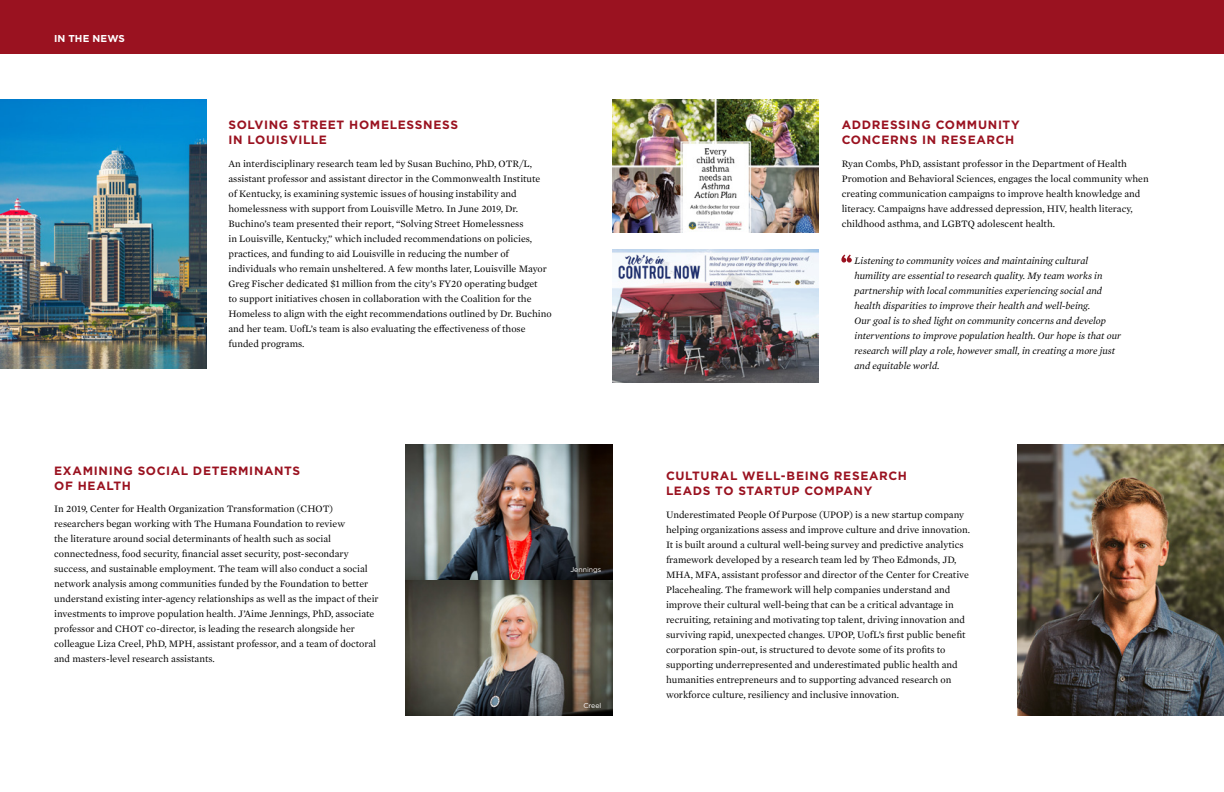
<style>
.page{position:relative;width:1224px;height:792px;background:#fff}
.page>*{position:absolute;margin:0;border:0;box-sizing:border-box;transform-origin:0 0}
.t1{font:700 12px/15px "Gotham";letter-spacing:.055em;color:#9a1220}
.t2{font:10px/15px "Mercury Text G1";color:#000}
.t3{font:italic 10px/15px "Mercury Text G1";color:#000}
.t4{font:700 10px "Gotham";letter-spacing:.015em;color:#fff}
.t5{font:7px "Gotham";color:#fff}
</style>
<div class="page">
<img style="left:405px;top:444px;width:207px;height:136px">
<img style="left:405px;top:580px;width:207px;height:136px">
<div style="left:0;top:0;width:1224px;height:54px;background:#9a1220"></div>
<img style="left:0;top:99px;width:207px;height:270px">
<img style="left:612px;top:249px;width:207px;height:134px">
<img style="left:612px;top:99px;width:207px;height:134px">
<svg style="left:841px;top:255px;width:11px;height:8px"></svg>
<img style="left:1017px;top:444px;width:207px;height:272px">
<p class="t4" style="left:54px;top:32px;width:72px">IN THE NEWS</p>
<p class="t1" style="left:228px;top:118px;width:231px">SOLVING STREET HOMELESSNESS<br>IN LOUISVILLE</p>
<p class="t2" style="left:228px;top:156px;width:325px">An interdisciplinary research team led by Susan Buchino, PhD, OTR/L, assistant professor and assistant director in the Commonwealth Institute of Kentucky, is examining systemic issues of housing instability and homelessness with support from Louisville Metro. In June 2019, Dr.<br>Buchino’s team presented their report, “Solving Street Homelessness<br>in Louisville, Kentucky,” which included recommendations on policies, practices, and funding to aid Louisville in reducing the number of individuals who remain unsheltered. A few months later, Louisville Mayor Greg Fischer dedicated $1 million from the city’s FY20 operating budget<br>to support initiatives chosen in collaboration with the Coalition for the Homeless to align with the eight recommendations outlined by Dr. Buchino and her team. UofL’s team is also evaluating the efectiveness of those funded programs.</p>
<p class="t1" style="left:54px;top:463px;width:248px">EXAMINING SOCIAL DETERMINANTS<br>OF HEALTH</p>
<p class="t2" style="left:54px;top:501px;width:326px">In 2019, Center for Health Organization Transformation (CHOT) researchers began working with The Humana Foundation to review<br>the literature around social determinants of health such as social connectedness, food security, fnancial asset security, post-secondary success, and sustainable employment. The team will also conduct a social network analysis among communities funded by the Foundation to better understand existing inter-agency relationships as well as the impact of their investments to improve population health. J’Aime Jennings, PhD, associate professor and CHOT co-director, is leading the research alongside her colleague Liza Creel, PhD, MPH, assistant professor, and a team of doctoral and masters-level research assistants.</p>
<p class="t5" style="left:570px;top:565px;width:32px">Jennings</p>
<p class="t5" style="left:583px;top:701px;width:19px">Creel</p>
<p class="t1" style="left:842px;top:118px;width:180px">ADDRESSING COMMUNITY<br>CONCERNS IN RESEARCH</p>
<p class="t2" style="left:842px;top:156px;width:309px">Ryan Combs, PhD, assistant professor in the Department of Health Promotion and Behavioral Sciences, engages the local community when creating communication campaigns to improve health knowledge and literacy. Campaigns have addressed depression, HIV, health literacy, childhood asthma, and LGBTQ adolescent health.</p>
<p class="t3" style="left:854px;top:253px;width:268px">Listening to community voices and maintaining cultural humility are essential to research quality. My team works in partnership with local communities experiencing social and health disparities to improve their health and well-being.<br>Our goal is to shed light on community concerns and develop interventions to improve population health. Our hope is that our research will play a role, however small, in creating a more just and equitable world.</p>
<p class="t1" style="left:666px;top:468px;width:243px">CULTURAL WELL-BEING RESEARCH<br>LEADS TO STARTUP COMPANY</p>
<p class="t2" style="left:666px;top:506px;width:306px">Underestimated People Of Purpose (UPOP) is a new startup company helping organizations assess and improve culture and drive innovation.<br>It is built around a cultural well-being survey and predictive analytics framework developed by a research team led by Theo Edmonds, JD, MHA, MFA, assistant professor and director of the Center for Creative Placehealing. The framework will help companies understand and improve their cultural well-being that can be a critical advantage in recruiting, retaining and motivating top talent, driving innovation and surviving rapid, unexpected changes. UPOP, UofL’s frst public beneft corporation spin-out, is structured to devote some of its profts to supporting underrepresented and underestimated public health and humanities entrepreneurs and to supporting advanced research on workforce culture, resiliency and inclusive innovation.</p>
</div>
